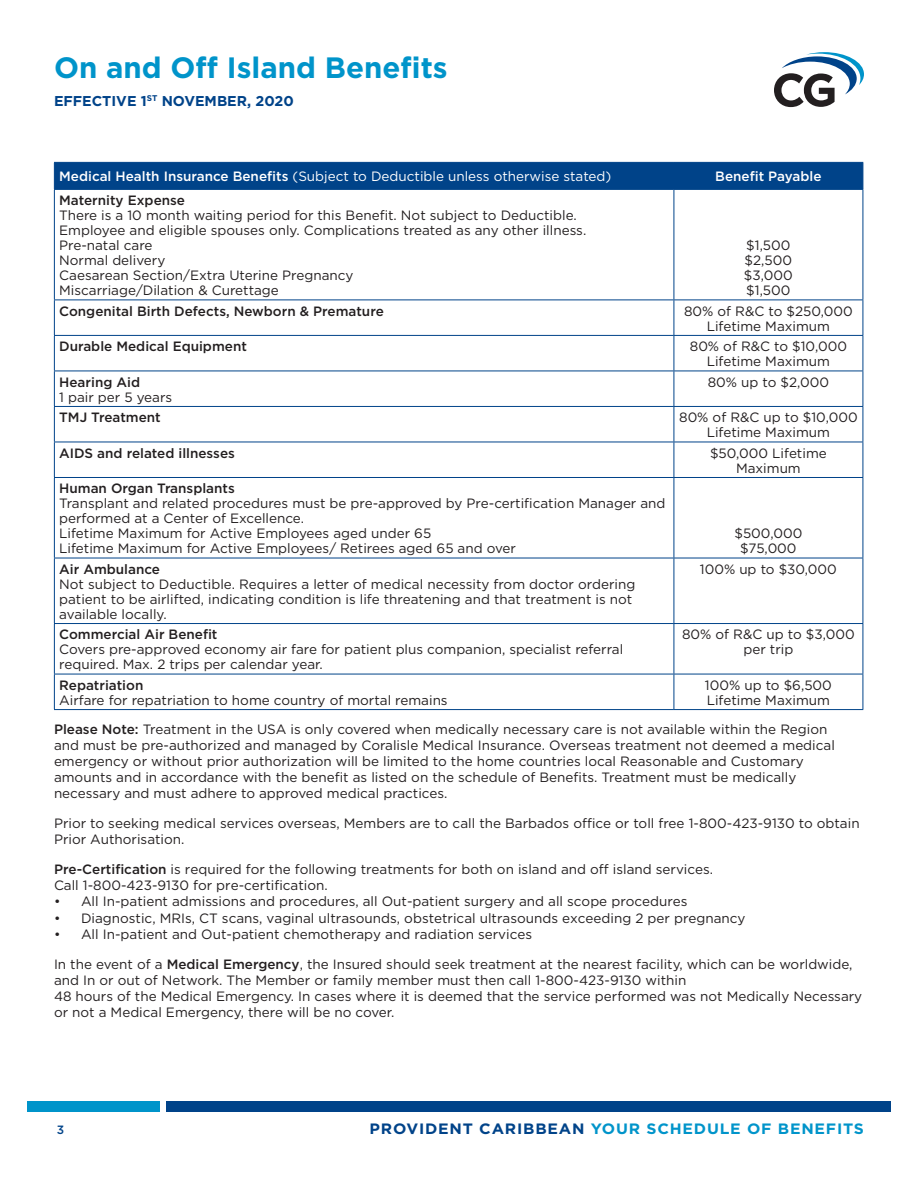
<style>
.page{position:relative;width:918px;height:1188px;background:#fff}
.page>*{position:absolute;margin:0;border:0;box-sizing:border-box;transform-origin:0 0}
.t1{font:700 29.4px "Gotham";color:#0094ca}
.t2{font:700 15px "Gotham";letter-spacing:.05em;color:#0094ca;scale:1.05 1}
.t3{font:700 14.25px "Gotham";color:#004389}
.t4{font:13.5px/15px "Gotham";color:#231f20}
.t5{font:500 13.5px "Gotham";color:#231f20}
.t6{font:13.5px "Gotham";color:#fff}
.t7{font:500 13.5px "Gotham";color:#fff}
.t8{font:500 12px "Gotham";color:#004389}
.s1{font-weight:500}
.s2{color:#004389}
</style>
<div class="page">
<svg style="left:774px;top:52px;width:90px;height:55px"></svg>
<div style="left:27px;top:1101px;width:132px;height:11px;background:#0094ca"></div>
<div style="left:167px;top:1101px;width:724px;height:11px;background:#004389"></div>
<hr style="left:54px;top:190px;width:1px;height:110px;background:#004389">
<hr style="left:674px;top:190px;width:1px;height:110px;background:#004389">
<hr style="left:863px;top:190px;width:1px;height:110px;background:#004389">
<hr style="left:54px;top:300px;width:1px;height:35px;background:#004389">
<hr style="left:54px;top:336px;width:1px;height:35px;background:#004389">
<hr style="left:54px;top:371px;width:1px;height:35px;background:#004389">
<hr style="left:54px;top:300px;width:620px;height:1px;background:#004389">
<hr style="left:54px;top:335px;width:620px;height:1px;background:#004389">
<hr style="left:54px;top:371px;width:620px;height:1px;background:#004389">
<hr style="left:674px;top:300px;width:1px;height:35px;background:#004389">
<hr style="left:674px;top:336px;width:1px;height:35px;background:#004389">
<hr style="left:674px;top:371px;width:1px;height:35px;background:#004389">
<hr style="left:674px;top:300px;width:189px;height:1px;background:#004389">
<hr style="left:863px;top:300px;width:1px;height:35px;background:#004389">
<hr style="left:863px;top:336px;width:1px;height:35px;background:#004389">
<hr style="left:863px;top:371px;width:1px;height:35px;background:#004389">
<hr style="left:674px;top:335px;width:189px;height:1px;background:#004389">
<hr style="left:674px;top:371px;width:189px;height:1px;background:#004389">
<hr style="left:54px;top:407px;width:1px;height:35px;background:#004389">
<hr style="left:54px;top:406px;width:620px;height:1px;background:#004389">
<hr style="left:674px;top:407px;width:1px;height:35px;background:#004389">
<hr style="left:674px;top:406px;width:189px;height:1px;background:#004389">
<hr style="left:863px;top:407px;width:1px;height:35px;background:#004389">
<hr style="left:54px;top:442px;width:1px;height:35px;background:#004389">
<hr style="left:54px;top:442px;width:620px;height:1px;background:#004389">
<hr style="left:674px;top:442px;width:1px;height:35px;background:#004389">
<hr style="left:674px;top:442px;width:189px;height:1px;background:#004389">
<hr style="left:863px;top:442px;width:1px;height:35px;background:#004389">
<hr style="left:54px;top:478px;width:1px;height:80px;background:#004389">
<hr style="left:54px;top:477px;width:620px;height:1px;background:#004389">
<hr style="left:674px;top:478px;width:1px;height:80px;background:#004389">
<hr style="left:674px;top:477px;width:189px;height:1px;background:#004389">
<hr style="left:863px;top:478px;width:1px;height:80px;background:#004389">
<hr style="left:54px;top:558px;width:1px;height:65px;background:#004389">
<hr style="left:54px;top:558px;width:620px;height:1px;background:#004389">
<hr style="left:674px;top:558px;width:1px;height:65px;background:#004389">
<hr style="left:674px;top:558px;width:189px;height:1px;background:#004389">
<hr style="left:863px;top:558px;width:1px;height:65px;background:#004389">
<hr style="left:54px;top:624px;width:1px;height:50px;background:#004389">
<hr style="left:54px;top:674px;width:1px;height:35px;background:#004389">
<hr style="left:54px;top:623px;width:620px;height:1px;background:#004389">
<hr style="left:54px;top:674px;width:620px;height:1px;background:#004389">
<hr style="left:54px;top:709px;width:620px;height:1px;background:#004389">
<hr style="left:674px;top:624px;width:1px;height:50px;background:#004389">
<hr style="left:674px;top:674px;width:1px;height:35px;background:#004389">
<hr style="left:674px;top:623px;width:189px;height:1px;background:#004389">
<hr style="left:863px;top:624px;width:1px;height:50px;background:#004389">
<hr style="left:863px;top:674px;width:1px;height:35px;background:#004389">
<hr style="left:674px;top:674px;width:189px;height:1px;background:#004389">
<hr style="left:674px;top:709px;width:189px;height:1px;background:#004389">
<div style="left:54px;top:162px;width:810px;height:27px;background:#004389"></div>
<hr style="left:54px;top:189px;width:620px;height:1px;background:#004389">
<hr style="left:674px;top:189px;width:189px;height:1px;background:#004389">
<h1 class="t1" style="left:54px;top:48px;width:395px">On and Off Island Benefits</h1>
<p class="t3" style="left:54px;top:91px;width:241px">EFFECTIVE 1<sup>ST</sup> NOVEMBER, 2020</p>
<p class="t6" style="left:59px;top:168px;width:554px"><span class="s1">Medical Health Insurance Benefits</span> (Subject to Deductible unless otherwise stated)</p>
<p class="t7" style="left:715px;top:168px;width:108px">Benefit Payable</p>
<p class="t5" style="left:59px;top:191px;width:127px">Maternity Expense</p>
<p class="t4" style="left:59px;top:207px;width:529px">There is a 10 month waiting period for this Benefit. Not subject to Deductible.<br>Employee and eligible spouses only. Complications treated as any other illness.<br>Pre-natal care<br>Normal delivery<br>Caesarean Section/Extra Uterine Pregnancy<br>Miscarriage/Dilation &amp; Curettage</p>
<p class="t4" style="left:744px;top:237px;width:50px">$1,500 $2,500 $3,000 $1,500</p>
<p class="t5" style="left:59px;top:302px;width:326px">Congenital Birth Defects, Newborn &amp; Premature</p>
<p class="t4" style="left:684px;top:303px;width:170px;text-align:center">80% of R&amp;C to $250,000<br>Lifetime Maximum</p>
<p class="t5" style="left:59px;top:337px;width:189px">Durable Medical Equipment</p>
<p class="t4" style="left:690px;top:339px;width:159px;text-align:center">80% of R&amp;C to $10,000<br>Lifetime Maximum</p>
<p class="t5" style="left:59px;top:373px;width:82px">Hearing Aid</p>
<p class="t4" style="left:59px;top:389px;width:115px">1 pair per 5 years</p>
<p class="t4" style="left:708px;top:374px;width:123px">80% up to $2,000</p>
<p class="t5" style="left:59px;top:409px;width:103px">TMJ Treatment</p>
<p class="t4" style="left:679px;top:410px;width:180px;text-align:center">80% of R&amp;C up to $10,000<br>Lifetime Maximum</p>
<p class="t5" style="left:59px;top:444px;width:177px">AIDS and related illnesses</p>
<p class="t4" style="left:710px;top:445px;width:118px;text-align:center">$50,000 Lifetime<br>Maximum</p>
<p class="t5" style="left:59px;top:480px;width:177px">Human Organ Transplants</p>
<p class="t4" style="left:59px;top:496px;width:608px">Transplant and related procedures must be pre-approved by Pre-certification Manager and performed at a Center of Excellence.<br>Lifetime Maximum for Active Employees aged under 65<br>Lifetime Maximum for Active Employees/ Retirees aged 65 and over</p>
<p class="t4" style="left:734px;top:526px;width:69px;text-align:center">$500,000 $75,000</p>
<p class="t5" style="left:59px;top:560px;width:102px">Air Ambulance</p>
<p class="t4" style="left:59px;top:576px;width:578px">Not subject to Deductible. Requires a letter of medical necessity from doctor ordering patient to be airlifted, indicating condition is life threatening and that treatment is not available locally.</p>
<p class="t5" style="left:59px;top:626px;width:160px">Commercial Air Benefit</p>
<p class="t4" style="left:59px;top:642px;width:566px">Covers pre-approved economy air fare for patient plus companion, specialist referral required. Max. 2 trips per calendar year.</p>
<p class="t4" style="left:700px;top:561px;width:139px">100% up to $30,000</p>
<p class="t4" style="left:682px;top:627px;width:174px;text-align:center">80% of R&amp;C up to $3,000 per trip</p>
<p class="t4" style="left:705px;top:677px;width:128px">100% up to $6,500<br>Lifetime Maximum</p>
<p class="t4" style="left:54px;top:720px;width:782px;line-height:16.2px"><span class="s1">Please Note:</span> Treatment in the USA is only covered when medically necessary care is not available within the Region and must be pre-authorized and managed by Coralisle Medical Insurance. Overseas treatment not deemed a medical emergency or without prior authorization will be limited to the home countries local Reasonable and Customary amounts and in accordance with the benefit as listed on the schedule of Benefits. Treatment must be medically necessary and must adhere to approved medical practices.</p>
<p class="t4" style="left:54px;top:815px;width:807px;line-height:16.2px">Prior to seeking medical services overseas, Members are to call the Barbados office or toll free 1-800-423-9130 to obtain<br>Prior Authorisation.</p>
<p class="t4" style="left:54px;top:861px;width:661px;line-height:16.2px"><span class="s1">Pre-Certification</span> is required for the following treatments for both on island and off island services.<br>Call 1-800-423-9130 for pre-certification.</p>
<p class="t4" style="left:54px;top:894px;width:635px">• All In-patient admissions and procedures, all Out-patient surgery and all scope procedures</p>
<p class="t4" style="left:54px;top:910px;width:693px">• Diagnostic, MRIs, CT scans, vaginal ultrasounds, obstetrical ultrasounds exceeding 2 per pregnancy</p>
<p class="t4" style="left:54px;top:926px;width:480px">• All In-patient and Out-patient chemotherapy and radiation services</p>
<p class="t4" style="left:54px;top:955px;width:810px;line-height:16.2px">In the event of a <span class="s1">Medical Emergency</span>, the Insured should seek treatment at the nearest facility, which can be worldwide, and In or out of Network. The Member or family member must then call 1-800-423-9130 within<br>48 hours of the Medical Emergency. In cases where it is deemed that the service performed was not Medically Necessary or not a Medical Emergency, there will be no cover.</p>
<p class="t5" style="left:59px;top:676px;width:86px">Repatriation</p>
<p class="t4" style="left:59px;top:692px;width:390px">Airfare for repatriation to home country of mortal remains</p>
<p class="t8" style="left:57px;top:1122px;width:9px">3</p>
<p class="t2" style="left:370px;top:1119px;width:472px"><span class="s2">PROVIDENT CARIBBEAN</span> YOUR SCHEDULE OF BENEFITS</p>
</div>
